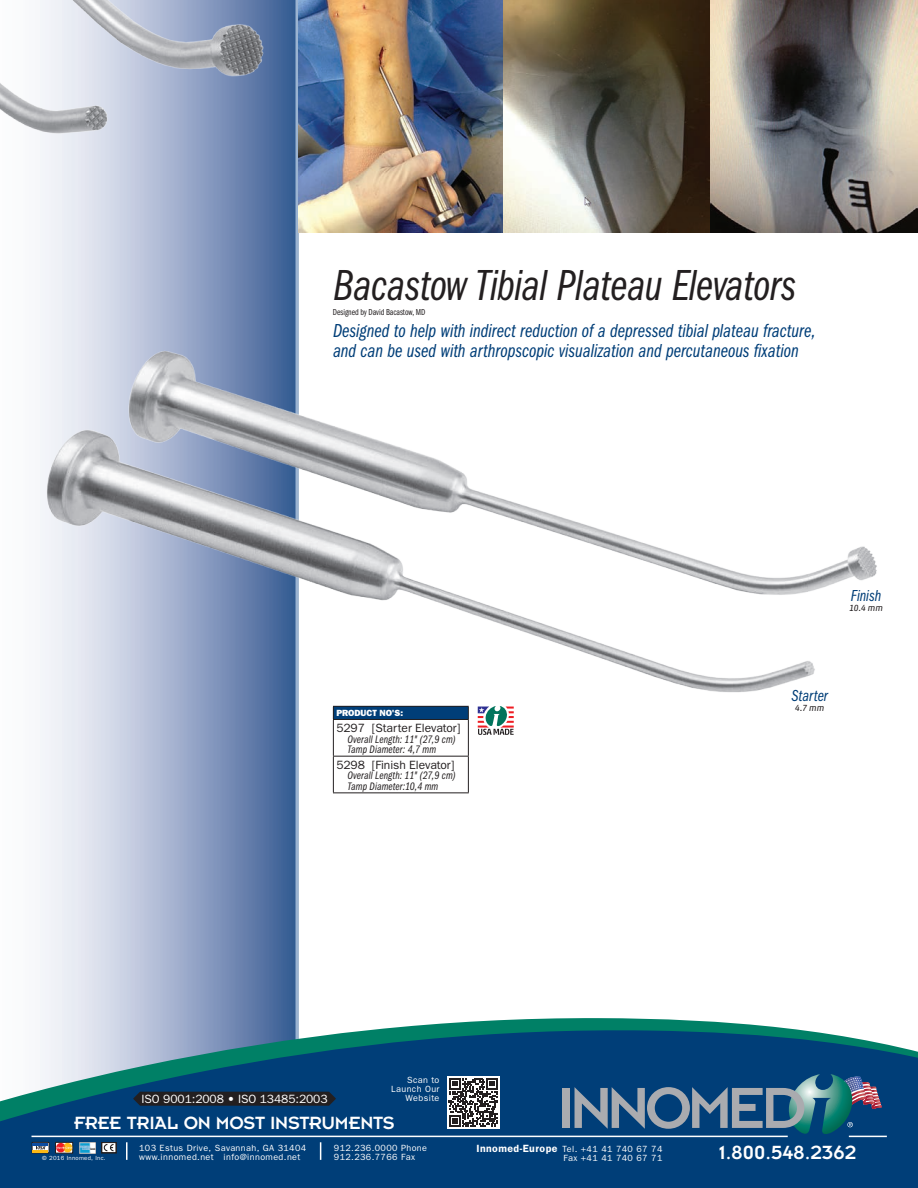
<style>
.page{position:relative;width:918px;height:1188px;background:#fff}
.page>*{position:absolute;margin:0;border:0;box-sizing:border-box;transform-origin:0 0}
.t1{font:45px "ITC Franklin Gothic Std Bk Cp It";letter-spacing:-.01em;color:#231f20}
.t2{font:21px "Insignia";color:#fff}
.t3{font:19.5px/19.5px "ITC Franklin Gothic Std Bk Cp It";color:#003e78}
.t4{font:19.5px "Insignia";letter-spacing:-.01em;color:#fff}
.t5{font:16.5px "ITC Franklin Gothic Std Bk Cp It";color:#003e78}
.t6{font:12px "Franklin Gothic";letter-spacing:-.005em;color:#231f20}
.t7{font:12px "Franklin Gothic";letter-spacing:-.005em;color:#fff}
.t8{font:11.25px/10.5px "ITC Franklin Gothic Std Bk Cp It";letter-spacing:.005em;color:#231f20}
.t9{font:9px/9px "Franklin Gothic";letter-spacing:.045em;color:#fff}
.t10{font:9px "ITC Franklin Gothic Std Bk Cp";letter-spacing:-.005em;color:#231f20}
.t11{font:800 9px "Franklin Gothic";letter-spacing:-.005em;color:#fff}
.t12{font:italic 9px "Akko Std";color:#231f20}
.t13{font:6px "Franklin Gothic";letter-spacing:.045em;color:#fff}
.s1{font-weight:600;font-size:10.5px}
</style>
<div class="page">
<svg style="left:40px;top:0;width:256px;height:1018px;background:#a0b0cc"></svg>
<hr style="left:296px;top:0;width:2px;height:1044px;background:#cfd6e6">
<img style="left:42px;top:346px;width:835px;height:351px">
<div style="left:333px;top:706px;width:135px;height:13px;background:#003e78"></div>
<hr style="left:333px;top:720px;width:1px;height:36px;background:#231f20">
<hr style="left:468px;top:720px;width:1px;height:36px;background:#231f20">
<hr style="left:333px;top:757px;width:1px;height:35px;background:#231f20">
<hr style="left:468px;top:757px;width:1px;height:35px;background:#231f20">
<hr style="left:333px;top:756px;width:136px;height:1px;background:#231f20">
<hr style="left:333px;top:792px;width:136px;height:1px;background:#231f20">
<hr style="left:333px;top:706px;width:136px;height:1px;background:#231f20">
<svg style="left:333px;top:707px;width:1px;height:12px"></svg>
<svg style="left:468px;top:707px;width:1px;height:12px"></svg>
<hr style="left:333px;top:719px;width:136px;height:1px;background:#231f20">
<svg style="left:478px;top:706px;width:36px;height:29px"></svg>
<img style="left:0;top:0;width:269px;height:139px">
<img style="left:298px;top:0;width:206px;height:233px">
<img style="left:504px;top:0;width:414px;height:233px">
<svg style="left:0;top:1018px;width:918px;height:170px;background:#225e88"></svg>
<div style="left:563px;top:1088px;width:7px;height:40px;background:#aaabaf"></div>
<svg style="left:575px;top:1074px;width:307px;height:62px;background:#376588"></svg>
<svg style="left:32px;top:1142px;width:17px;height:11px"></svg>
<hr style="left:33px;top:1143px;width:15px;height:3px;background:#0d4da1">
<svg style="left:55px;top:1142px;width:18px;height:11px"></svg>
<img style="left:79px;top:1142px;width:17px;height:11px">
<div style="left:101px;top:1142px;width:15px;height:11px;border:1px solid #231f20"></div>
<svg style="left:104px;top:1144px;width:10px;height:7px"></svg>
<div style="left:102px;top:1142px;width:14px;height:11px;border:1px solid #231f20"></div>
<div style="left:447px;top:1076px;width:52px;height:52px;background:#fff"></div>
<svg style="left:449px;top:1078px;width:49px;height:49px"></svg>
<svg style="left:133px;top:1092px;width:203px;height:14px;background:#212024"></svg>
<h1 class="t1" style="left:333px;top:260px;width:465px">Bacastow Tibial Plateau Elevators</h1>
<p class="t10" style="left:333px;top:307px;width:94px">Designed by David Bacastow, MD</p>
<h3 class="t3" style="left:333px;top:321px;width:484px">Designed to help with indirect reduction of a depressed tibial plateau fracture, and can be used with arthropscopic visualization and percutaneous fixation</h3>
<p class="t11" style="left:336px;top:708px;width:68px">PRODUCT NO'S:</p>
<h3 class="t6" style="left:336px;top:721px;width:125px">5297 [Starter Elevator]</h3>
<p class="t8" style="left:348px;top:734px;width:110px">Overall Length: 11" (27,9 cm)<br>Tamp Diameter: 4,7 mm</p>
<h3 class="t6" style="left:336px;top:758px;width:119px">5298 [Finish Elevator]</h3>
<p class="t8" style="left:348px;top:771px;width:110px">Overall Length: 11" (27,9 cm)<br>Tamp Diameter:10,4 mm</p>
<h3 class="t5" style="left:851px;top:587px;width:32px">Finish</h3>
<p class="t12" style="left:849px;top:603px;width:35px">10.4 mm</p>
<h3 class="t5" style="left:791px;top:686px;width:38px">Starter</h3>
<p class="t12" style="left:795px;top:703px;width:31px">4.7 mm</p>
<p class="t9" style="left:391px;top:1076px;width:50px;text-align:right">Scan to<br>Launch Our</p>
<h3 class="t7" style="left:142px;top:1092px;width:188px">ISO 9001:2008 • ISO 13485:2003</h3>
<p class="t9" style="left:406px;top:1094px;width:35px">Website</p>
<h3 class="t4" style="left:74px;top:1113px;width:322px">FREE TRIAL ON MOST INSTRUMENTS</h3>
<p class="t9" style="left:139px;top:1143px;width:169px">103 Estus Drive, Savannah, GA 31404 www.innomed.net info@innomed.net</p>
<p class="t9" style="left:334px;top:1143px;width:95px">912.236.0000 Phone<br>912.236.7766 Fax</p>
<p class="t9" style="left:476px;top:1145px;width:188px"><span class="s1">Innomed-Europe</span> Tel. +41 41 740 67 74</p>
<p class="t13" style="left:42px;top:1154px;width:65px">© 2016 Innomed, Inc.</p>
<p class="t9" style="left:563px;top:1154px;width:100px">Fax +41 41 740 67 71</p>
<h2 class="t2" style="left:719px;top:1142px;width:139px">1.800.548.2362</h2>
</div>
